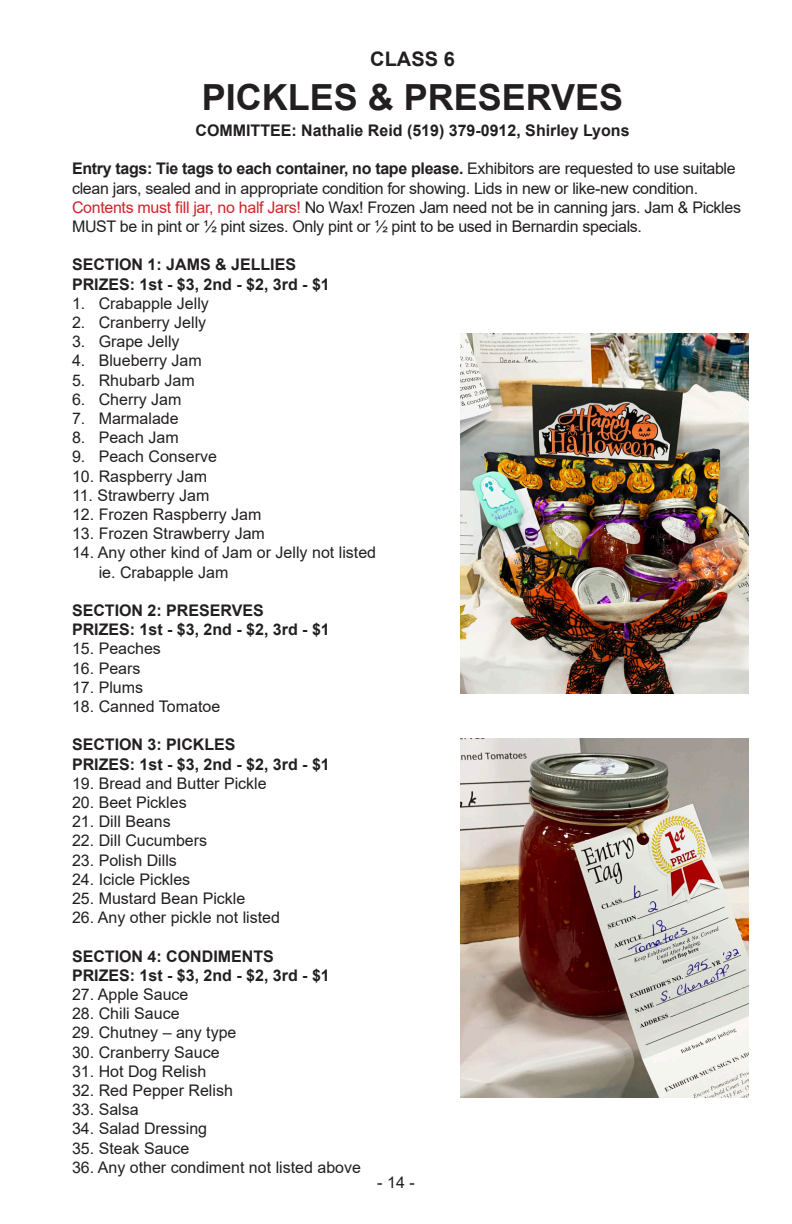
<style>
.page{position:relative;width:792px;height:1224px;background:#fff}
.page>*{position:absolute;margin:0;border:0;box-sizing:border-box;transform-origin:0 0}
.t1{font:700 36px "Arial";color:#231f20}
.t2{font:700 20px "Arial";color:#231f20}
.t3{font:16px/19.2px "Arial";color:#231f20}
.t4{font:16px/19.2px "Arial";letter-spacing:-.02em;color:#231f20}
.t5{font:700 16px/19.2px "Arial";color:#231f20}
.s1{font-weight:700}
.s2{color:#d1232a}
</style>
<div class="page">
<img style="left:461px;top:738px;width:288px;height:360px">
<img style="left:461px;top:334px;width:288px;height:360px">
<p class="t2" style="left:370px;top:45px;width:86px">CLASS 6</p>
<p class="t1" style="left:202px;top:72px;width:423px">PICKLES &amp; PRESERVES</p>
<p class="t5" style="left:195px;top:121px;width:436px">COMMITTEE: Nathalie Reid (519) 379-0912, Shirley Lyons</p>
<p class="t4" style="left:72px;top:159px;width:671px"><span class="s1">Entry tags: Tie tags to each container, no tape please.</span> Exhibitors are requested to use suitable clean jars, sealed and in appropriate condition for showing. Lids in new or like-new condition.<br><span class="s2">Contents must fill jar, no half Jars!</span> No Wax! Frozen Jam need not be in canning jars. Jam &amp; Pickles MUST be in pint or ½ pint sizes. Only pint or ½ pint to be used in Bernardin specials.</p>
<p class="t5" style="left:72px;top:255px;width:226px">SECTION 1: JAMS &amp; JELLIES</p>
<p class="t5" style="left:72px;top:275px;width:259px">PRIZES: 1st - $3, 2nd - $2, 3rd - $1</p>
<p class="t3" style="left:72px;top:293px;width:138px">1. Crabapple Jelly</p>
<p class="t3" style="left:72px;top:313px;width:136px">2. Cranberry Jelly</p>
<p class="t3" style="left:72px;top:332px;width:109px">3. Grape Jelly</p>
<p class="t3" style="left:72px;top:351px;width:131px">4. Blueberry Jam</p>
<p class="t3" style="left:72px;top:370px;width:124px">5. Rhubarb Jam</p>
<p class="t3" style="left:72px;top:389px;width:111px">6. Cherry Jam</p>
<p class="t3" style="left:72px;top:409px;width:108px">7. Marmalade</p>
<p class="t3" style="left:72px;top:428px;width:108px">8. Peach Jam</p>
<p class="t3" style="left:72px;top:447px;width:146px">9. Peach Conserve</p>
<p class="t3" style="left:72px;top:466px;width:137px">10. Raspberry Jam</p>
<p class="t3" style="left:72px;top:485px;width:139px">11. Strawberry Jam</p>
<p class="t3" style="left:72px;top:505px;width:191px">12. Frozen Raspberry Jam</p>
<p class="t3" style="left:72px;top:524px;width:194px">13. Frozen Strawberry Jam</p>
<p class="t3" style="left:99px;top:543px;width:279px;text-indent:-27px">14. Any other kind of Jam or Jelly not listed ie. Crabapple Jam</p>
<p class="t5" style="left:72px;top:601px;width:259px">SECTION 2: PRESERVES<br>PRIZES: 1st - $3, 2nd - $2, 3rd - $1</p>
<p class="t3" style="left:72px;top:639px;width:90px">15. Peaches</p>
<p class="t3" style="left:72px;top:658px;width:70px">16. Pears</p>
<p class="t3" style="left:72px;top:677px;width:73px">17. Plums</p>
<p class="t3" style="left:72px;top:697px;width:150px">18. Canned Tomatoe</p>
<p class="t5" style="left:72px;top:735px;width:259px">SECTION 3: PICKLES<br>PRIZES: 1st - $3, 2nd - $2, 3rd - $1</p>
<p class="t3" style="left:72px;top:773px;width:196px">19. Bread and Butter Pickle</p>
<p class="t3" style="left:72px;top:793px;width:116px">20. Beet Pickles</p>
<p class="t3" style="left:72px;top:812px;width:100px">21. Dill Beans</p>
<p class="t3" style="left:72px;top:831px;width:137px">22. Dill Cucumbers</p>
<p class="t3" style="left:72px;top:850px;width:106px">23. Polish Dills</p>
<p class="t3" style="left:72px;top:869px;width:120px">24. Icicle Pickles</p>
<p class="t3" style="left:72px;top:889px;width:175px">25. Mustard Bean Pickle</p>
<p class="t3" style="left:72px;top:908px;width:210px">26. Any other pickle not listed</p>
<p class="t5" style="left:72px;top:947px;width:259px">SECTION 4: CONDIMENTS<br>PRIZES: 1st - $3, 2nd - $2, 3rd - $1</p>
<p class="t3" style="left:72px;top:985px;width:118px">27. Apple Sauce</p>
<p class="t3" style="left:72px;top:1004px;width:109px">28. Chili Sauce</p>
<p class="t3" style="left:72px;top:1023px;width:166px">29. Chutney – any type</p>
<p class="t3" style="left:72px;top:1042px;width:149px">30. Cranberry Sauce</p>
<p class="t3" style="left:72px;top:1061px;width:136px">31. Hot Dog Relish</p>
<p class="t3" style="left:72px;top:1081px;width:162px">32. Red Pepper Relish</p>
<p class="t3" style="left:72px;top:1100px;width:68px">33. Salsa</p>
<p class="t3" style="left:72px;top:1119px;width:137px">34. Salad Dressing</p>
<p class="t3" style="left:72px;top:1138px;width:119px">35. Steak Sauce</p>
<p class="t3" style="left:72px;top:1157px;width:291px">36. Any other condiment not listed above</p>
<p class="t3" style="left:377px;top:1172px;width:39px">- 14 -</p>
</div>
